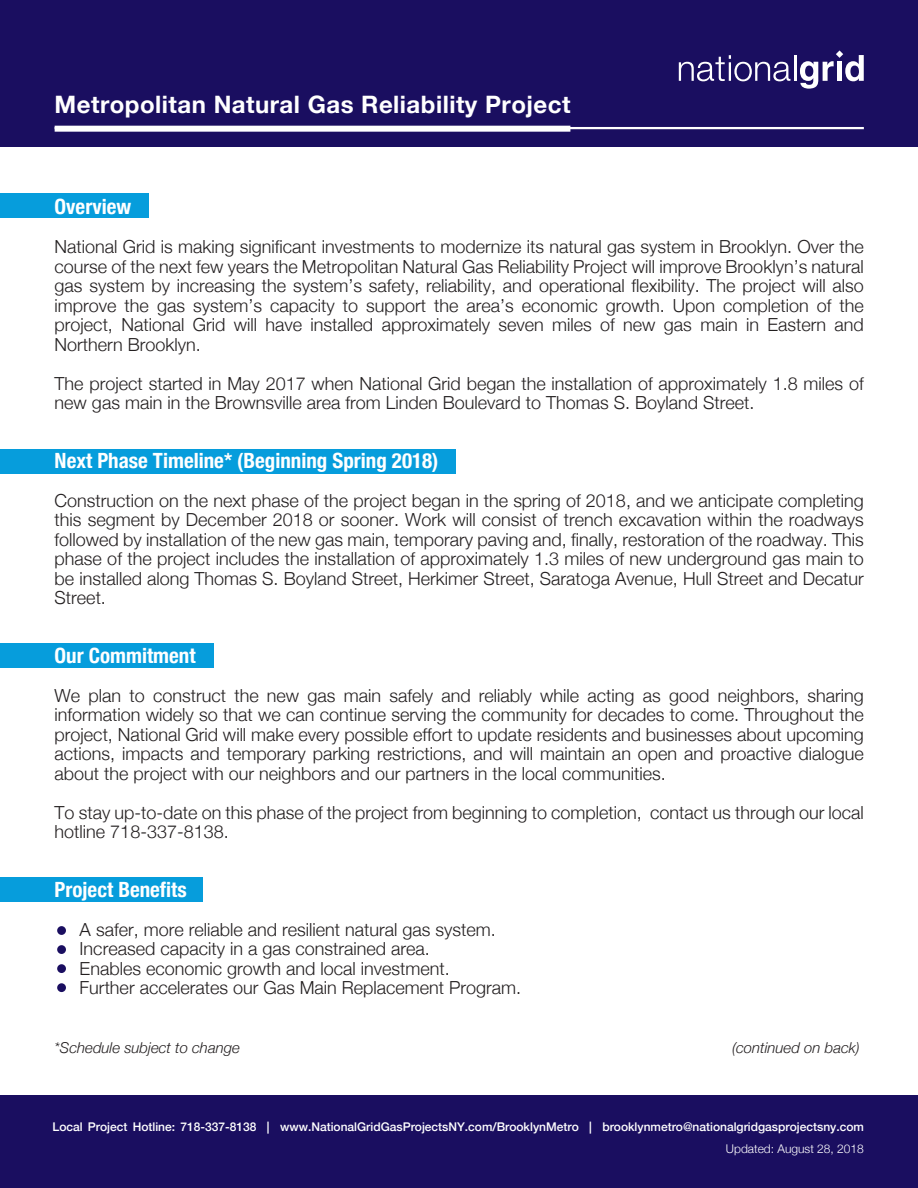
<style>
.page{position:relative;width:918px;height:1188px;background:#fff}
.page>*{position:absolute;margin:0;border:0;box-sizing:border-box;transform-origin:0 0}
.t1{font:700 24px "Helvetica Neue";letter-spacing:.02em;color:#fff}
.t2{font:700 condensed 21px "Helvetica Neue";color:#fff}
.t3{font:300 18px/19.5px "Helvetica Neue";color:#231f20;text-align:justify}
.t4{font:italic 300 15px "Helvetica Neue";color:#231f20}
.t5{font:500 12px "Helvetica Neue";color:#fff}
.t6{font:300 12px "Helvetica Neue";color:#fff}
</style>
<div class="page">
<div style="left:0;top:193px;width:148px;height:25px;background:#069ddc"></div>
<div style="left:0;top:877px;width:203px;height:25px;background:#069ddc"></div>
<div style="left:0;top:643px;width:213px;height:25px;background:#069ddc"></div>
<div style="left:0;top:449px;width:455px;height:24px;background:#069ddc"></div>
<div style="left:0;top:0;width:918px;height:147px;background:#1a0e60"></div>
<div style="left:0;top:1095px;width:918px;height:93px;background:#1a0e60"></div>
<svg style="left:679px;top:55px;width:111px;height:26px"></svg>
<hr style="left:794px;top:55px;width:2px;height:26px;background:#fff">
<svg style="left:800px;top:50px;width:64px;height:39px"></svg>
<hr style="left:55px;top:127px;width:809px;height:2px;background:#fff">
<div style="left:55px;top:126px;width:515px;height:6px;background:#fff"></div>
<div style="left:57px;top:926px;width:9px;height:9px;background:#1a0e60;border-radius:50%"></div>
<div style="left:57px;top:945px;width:9px;height:9px;background:#1a0e60;border-radius:50%"></div>
<div style="left:57px;top:964px;width:9px;height:9px;background:#1a0e60;border-radius:50%"></div>
<div style="left:57px;top:983px;width:9px;height:9px;background:#1a0e60;border-radius:50%"></div>
<h1 class="t1" style="left:55px;top:89px;width:518px">Metropolitan Natural Gas Reliability Project</h1>
<p class="t2" style="left:55px;top:194px;width:78px">Overview</p>
<p class="t3" style="left:55px;top:237px;width:811px">National Grid is making significant investments to modernize its natural gas system in Brooklyn. Over the course of the next few years the Metropolitan Natural Gas Reliability Project will improve Brooklyn’s natural gas system by increasing the system’s safety, reliability, and operational flexibility. The project will also improve the gas system’s capacity to support the area’s economic growth. Upon completion of the project, National Grid will have installed approximately seven miles of new gas main in Eastern and Northern Brooklyn.</p>
<p class="t3" style="left:55px;top:373px;width:811px">The project started in May 2017 when National Grid began the installation of approximately 1.8 miles of new gas main in the Brownsville area from Linden Boulevard to Thomas S. Boyland Street.</p>
<p class="t2" style="left:55px;top:447px;width:385px">Next Phase Timeline* (Beginning Spring 2018)</p>
<p class="t3" style="left:55px;top:490px;width:811px">Construction on the next phase of the project began in the spring of 2018, and we anticipate completing this segment by December 2018 or sooner. Work will consist of trench excavation within the roadways followed by installation of the new gas main, temporary paving and, finally, restoration of the roadway. This phase of the project includes the installation of approximately 1.3 miles of new underground gas main to be installed along Thomas S. Boyland Street, Herkimer Street, Saratoga Avenue, Hull Street and Decatur Street.</p>
<p class="t2" style="left:55px;top:642px;width:143px">Our Commitment</p>
<p class="t3" style="left:55px;top:685px;width:811px">We plan to construct the new gas main safely and reliably while acting as good neighbors, sharing information widely so that we can continue serving the community for decades to come. Throughout the project, National Grid will make every possible effort to update residents and businesses about upcoming actions, impacts and temporary parking restrictions, and will maintain an open and proactive dialogue about the project with our neighbors and our partners in the local communities.</p>
<p class="t3" style="left:55px;top:802px;width:811px">To stay up-to-date on this phase of the project from beginning to completion, contact us through our local hotline 718-337-8138.</p>
<p class="t2" style="left:55px;top:876px;width:134px">Project Benefits</p>
<p class="t3" style="left:80px;top:919px;width:443px;text-align:left">A safer, more reliable and resilient natural gas system.<br>Increased capacity in a gas constrained area.<br>Enables economic growth and local investment.<br>Further accelerates our Gas Main Replacement Program.</p>
<p class="t4" style="left:55px;top:1038px;width:187px">*Schedule subject to change</p>
<p class="t4" style="left:732px;top:1038px;width:129px">(continued on back)</p>
<p class="t5" style="left:52px;top:1119px;width:813px">Local Project Hotline: 718-337-8138 | www.NationalGridGasProjectsNY.com/BrooklynMetro | brooklynmetro@nationalgridgasprojectsny.com</p>
<p class="t6" style="left:726px;top:1142px;width:140px">Updated: August 28, 2018</p>
</div>
